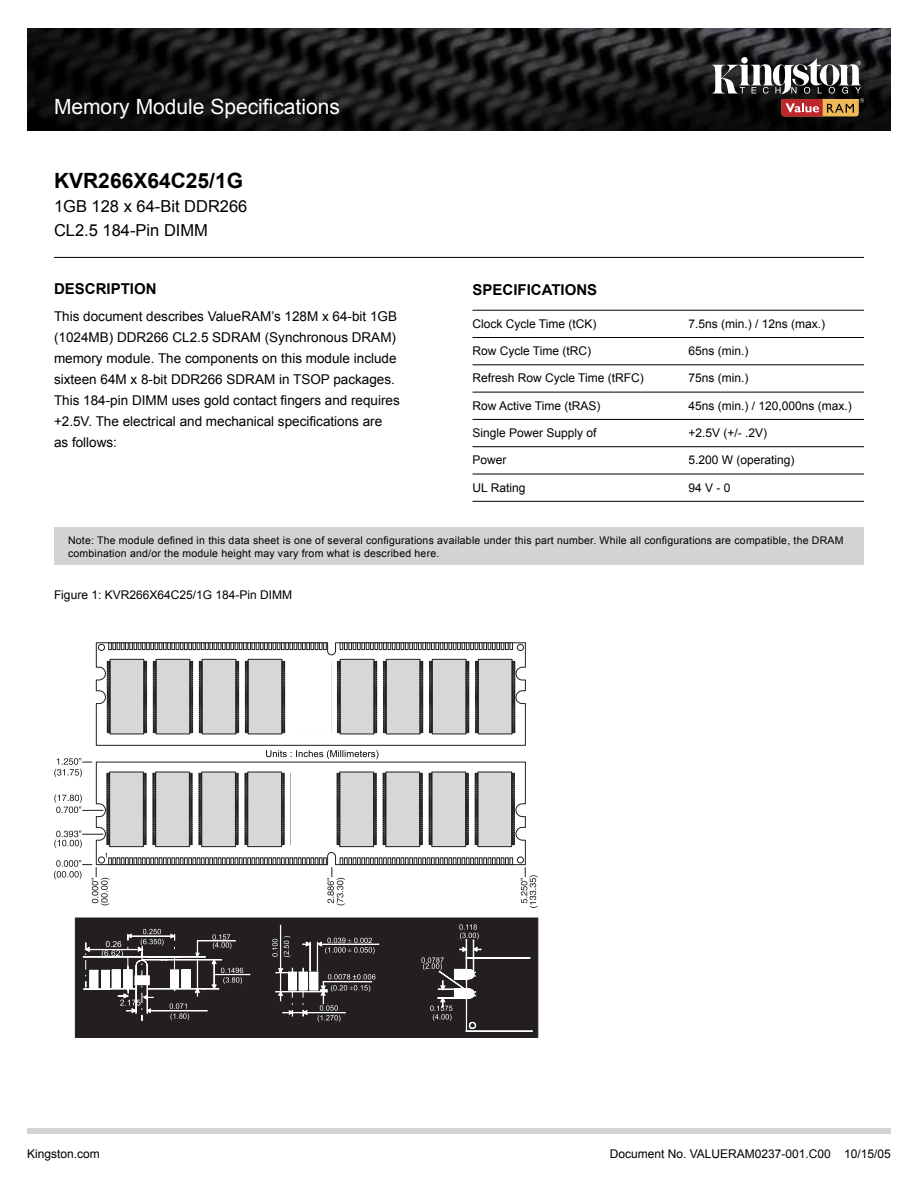
<style>
.page{position:relative;width:918px;height:1188px;background:#fff}
.page>*{position:absolute;margin:0;border:0;box-sizing:border-box;transform-origin:0 0}
.t1{font:21px "Arial";color:#fff}
.t2{font:700 21px "Arial";color:#000}
.t3{font:16.5px/24px "Arial";color:#000}
.t4{font:700 15px "Arial";color:#000}
.t5{font:13.5px/21px "Arial";color:#000}
.t6{font:12px "Arial";color:#000}
.t7{font:10.5px/13.5px "Arial";letter-spacing:.02em;color:#000}
</style>
<div class="page">
<img style="left:27px;top:28px;width:864px;height:102px">
<div style="left:27px;top:1128px;width:864px;height:6px;background:#d1d3d4"></div>
<hr style="left:472px;top:310px;width:392px;height:1px;background:#000">
<hr style="left:472px;top:337px;width:392px;height:1px;background:#000">
<hr style="left:472px;top:365px;width:392px;height:1px;background:#000">
<hr style="left:472px;top:392px;width:392px;height:1px;background:#000">
<hr style="left:472px;top:419px;width:392px;height:1px;background:#000">
<hr style="left:472px;top:446px;width:392px;height:1px;background:#000">
<hr style="left:472px;top:474px;width:392px;height:1px;background:#000">
<hr style="left:472px;top:501px;width:392px;height:1px;background:#000">
<hr style="left:54px;top:257px;width:810px;height:1px;background:#000">
<div style="left:54px;top:528px;width:809px;height:37px;background:#d1d3d4"></div>
<svg style="left:712px;top:58px;width:152px;height:58px"></svg>
<svg style="left:515px;top:761px;width:11px;height:104px"></svg>
<svg style="left:96px;top:642px;width:430px;height:104px"></svg>
<svg style="left:109px;top:643px;width:217px;height:7px"></svg>
<svg style="left:340px;top:643px;width:173px;height:7px"></svg>
<div style="left:75px;top:918px;width:463px;height:120px;background:#231f20"></div>
<div style="left:280px;top:925px;width:1px;height:44px;background:#000;border:1px solid #fff"></div>
<svg style="left:272px;top:936px;width:107px;height:86px"></svg>
<div style="left:214px;top:974px;width:36px;height:1px;background:#000;border:1px solid #fff"></div>
<div style="left:466px;top:957px;width:64px;height:2px;background:#000;border:1px solid #fff"></div>
<div style="left:466px;top:1031px;width:66px;height:1px;background:#000;border:1px solid #fff"></div>
<svg style="left:421px;top:924px;width:60px;height:108px"></svg>
<svg style="left:83px;top:929px;width:160px;height:92px"></svg>
<div style="left:136px;top:965px;width:1px;height:49px;background:#000;border:1px solid #fff"></div>
<div style="left:147px;top:965px;width:1px;height:49px;background:#000;border:1px solid #fff"></div>
<svg style="left:521px;top:867px;width:17px;height:41px"></svg>
<div style="left:478px;top:659px;width:34px;height:75px;background:#d7d7d7;border:1px solid #231f20"></div>
<svg style="left:475px;top:661px;width:3px;height:72px"></svg>
<svg style="left:512px;top:661px;width:3px;height:72px"></svg>
<div style="left:432px;top:659px;width:34px;height:75px;background:#d7d7d7;border:1px solid #231f20"></div>
<svg style="left:429px;top:661px;width:3px;height:72px"></svg>
<svg style="left:466px;top:661px;width:3px;height:72px"></svg>
<div style="left:386px;top:659px;width:34px;height:75px;background:#d7d7d7;border:1px solid #231f20"></div>
<svg style="left:383px;top:661px;width:3px;height:72px"></svg>
<svg style="left:420px;top:661px;width:3px;height:72px"></svg>
<div style="left:340px;top:659px;width:34px;height:75px;background:#d7d7d7;border:1px solid #231f20"></div>
<svg style="left:337px;top:661px;width:3px;height:72px"></svg>
<svg style="left:374px;top:661px;width:3px;height:72px"></svg>
<div style="left:248px;top:659px;width:34px;height:75px;background:#d7d7d7;border:1px solid #231f20"></div>
<svg style="left:245px;top:661px;width:3px;height:72px"></svg>
<svg style="left:282px;top:661px;width:3px;height:72px"></svg>
<div style="left:202px;top:659px;width:34px;height:75px;background:#d7d7d7;border:1px solid #231f20"></div>
<svg style="left:199px;top:661px;width:3px;height:72px"></svg>
<svg style="left:236px;top:661px;width:3px;height:72px"></svg>
<div style="left:156px;top:659px;width:34px;height:75px;background:#d7d7d7;border:1px solid #231f20"></div>
<svg style="left:153px;top:661px;width:3px;height:72px"></svg>
<svg style="left:190px;top:661px;width:3px;height:72px"></svg>
<div style="left:110px;top:659px;width:34px;height:75px;background:#d7d7d7;border:1px solid #231f20"></div>
<svg style="left:107px;top:661px;width:3px;height:72px"></svg>
<svg style="left:144px;top:661px;width:3px;height:72px"></svg>
<svg style="left:54px;top:750px;width:461px;height:155px"></svg>
<div style="left:291px;top:770px;width:42px;height:78px;background:#fff"></div>
<div style="left:289px;top:657px;width:42px;height:79px;background:#fff"></div>
<h1 class="t1" style="left:54px;top:93px;width:287px">Memory Module Specifications</h1>
<h1 class="t2" style="left:54px;top:167px;width:191px">KVR266X64C25/1G</h1>
<h2 class="t3" style="left:54px;top:194px;width:195px">1GB 128 x 64-Bit DDR266<br>CL2.5 184-Pin DIMM</h2>
<p class="t4" style="left:54px;top:279px;width:104px">DESCRIPTION</p>
<p class="t5" style="left:54px;top:306px;width:347px">This document describes ValueRAM’s 128M x 64-bit 1GB (1024MB) DDR266 CL2.5 SDRAM (Synchronous DRAM) memory module. The components on this module include sixteen 64M x 8-bit DDR266 SDRAM in TSOP packages.<br>This 184-pin DIMM uses gold contact fingers and requires +2.5V. The electrical and mechanical specifications are as follows:</p>
<p class="t4" style="left:472px;top:280px;width:126px">SPECIFICATIONS</p>
<p class="t6" style="left:472px;top:316px;width:126px">Clock Cycle Time (tCK)</p>
<p class="t6" style="left:688px;top:316px;width:138px">7.5ns (min.) / 12ns (max.)</p>
<p class="t6" style="left:472px;top:343px;width:120px">Row Cycle Time (tRC)</p>
<p class="t6" style="left:688px;top:343px;width:62px">65ns (min.)</p>
<p class="t6" style="left:472px;top:370px;width:173px">Refresh Row Cycle Time (tRFC)</p>
<p class="t6" style="left:688px;top:370px;width:62px">75ns (min.)</p>
<p class="t6" style="left:472px;top:398px;width:130px">Row Active Time (tRAS)</p>
<p class="t6" style="left:688px;top:398px;width:165px">45ns (min.) / 120,000ns (max.)</p>
<p class="t6" style="left:472px;top:425px;width:126px">Single Power Supply of</p>
<p class="t6" style="left:688px;top:425px;width:80px">+2.5V (+/- .2V)</p>
<p class="t6" style="left:472px;top:452px;width:36px">Power</p>
<p class="t6" style="left:688px;top:452px;width:108px">5.200 W (operating)</p>
<p class="t6" style="left:472px;top:479px;width:54px">UL Rating</p>
<p class="t6" style="left:688px;top:479px;width:44px">94 V - 0</p>
<p class="t7" style="left:68px;top:533px;width:777px">Note: The module defined in this data sheet is one of several configurations available under this part number. While all configurations are compatible, the DRAM combination and/or the module height may vary from what is described here.</p>
<p class="t6" style="left:54px;top:586px;width:240px">Figure 1: KVR266X64C25/1G 184-Pin DIMM</p>
<p class="t6" style="left:27px;top:1146px;width:74px">Kingston.com</p>
<p class="t6" style="left:610px;top:1146px;width:283px">Document No. VALUERAM0237-001.C00 10/15/05</p>
</div>
